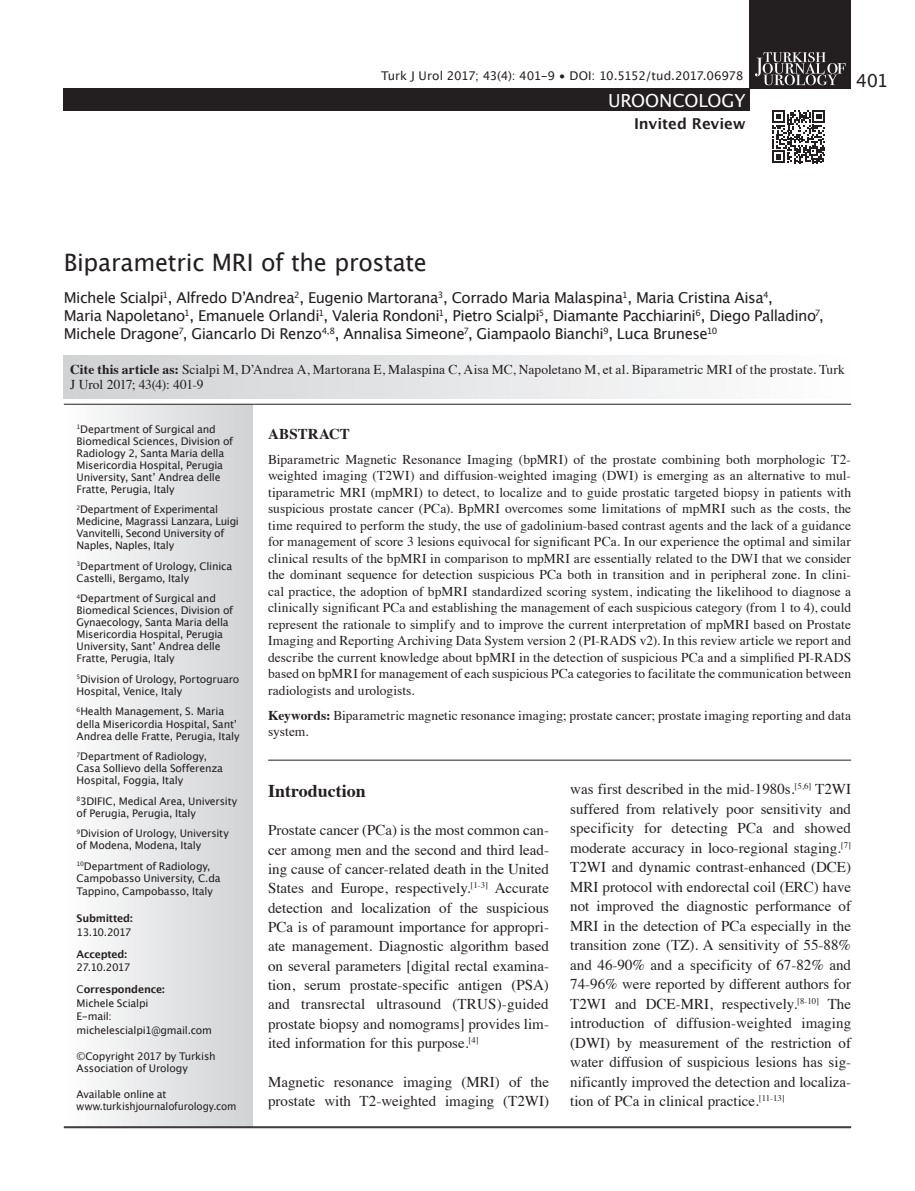
<style>
.page{position:relative;width:915px;height:1191px;background:#fff}
.page>*{position:absolute;margin:0;border:0;box-sizing:border-box;transform-origin:0 0}
.zz_Uroloji_running{font:24px "Lucida Grande";letter-spacing:-.01em;color:#231f20}
.Normal__Web{font:700 18px "Times";color:#231f20}
.zz_Uroloji_running-2{font:18px "Lucida Grande";letter-spacing:-.005em;color:#fff}
.zz_Uroloji_running-3{font:18px "Lucida Grande";color:#231f20}
.Normal__Web-2{font:15px/19.5px "Times";color:#231f20;text-align:justify}
.zz_Uroloji_running-4{font:15px/18px "Lucida Grande";letter-spacing:-.03em;color:#231f20}
.zz_Uroloji_running-5{font:700 15px "Lucida Grande";letter-spacing:-.01em;color:#231f20}
.zz_Uroloji_running-6{font:700 15px "Times";letter-spacing:.01em;color:#231f20}
.zz_Uroloji_running-7{font:13.5px/16.5px "Times";letter-spacing:.005em;color:#231f20}
.zz_Uroloji_running-8{font:12px "Lucida Grande";letter-spacing:-.025em;color:#231f20}
.zz_Uroloji_running-9{font:10.5px/12px "Lucida Grande";letter-spacing:-.015em;color:#231f20}
.zz_Uroloji_running-10{font:700 10.5px "Lucida Grande";letter-spacing:-.02em;color:#231f20}
.zz_Uroloji_running-11{font:10.5px "Lucida Grande";letter-spacing:-.015em;color:#231f20;scale:.95 1}
.s1{font-weight:700}
.s2{font-weight:400}
</style>
<div class="page">
<div style="left:749px;top:0;width:101px;height:89px;background:#231f20"></div>
<div style="left:64px;top:88px;width:685px;height:23px;background:#231f20"></div>
<svg style="left:755px;top:52px;width:90px;height:33px"></svg>
<svg style="left:772px;top:110px;width:53px;height:53px"></svg>
<div style="left:64px;top:404px;width:189px;height:723px;background:linear-gradient(to right,#fefefe,#d0d1d4)"></div>
<hr style="left:64px;top:404px;width:786px;height:1px;background:#231f20">
<hr style="left:64px;top:1127px;width:786px;height:1px;background:#231f20">
<hr style="left:64px;top:1126px;width:786px;height:1px;background:#231f20">
<div style="left:64px;top:355px;width:786px;height:43px;background:linear-gradient(to right,#d0d1d4,#fdfefe)"></div>
<hr style="left:268px;top:759px;width:582px;height:1px;background:#231f20">
<p class="zz_Uroloji_running-8" style="left:381px;top:69px;width:364px">Turk J Urol 2017; 43(4): 401-9 • DOI: 10.5152/tud.2017.06978</p>
<p class="zz_Uroloji_running-2" style="left:608px;top:90px;width:139px">UROONCOLOGY</p>
<p class="zz_Uroloji_running-5" style="left:634px;top:112px;width:113px">Invited Review</p>
<p class="zz_Uroloji_running-3" style="left:855px;top:70px;width:34px">401</p>
<p class="zz_Uroloji_running" style="left:64px;top:249px;width:364px">Biparametric MRI of the prostate</p>
<p class="zz_Uroloji_running-4" style="left:64px;top:289px;width:761px">Michele Scialpi<sup>1</sup>, Alfredo D’Andrea<sup>2</sup>, Eugenio Martorana<sup>3</sup>, Corrado Maria Malaspina<sup>1</sup>, Maria Cristina Aisa<sup>4</sup>,<br>Maria Napoletano<sup>1</sup>, Emanuele Orlandi<sup>1</sup>, Valeria Rondoni<sup>1</sup>, Pietro Scialpi<sup>5</sup>, Diamante Pacchiarini<sup>6</sup>, Diego Palladino<sup>7</sup>,<br>Michele Dragone<sup>7</sup>, Giancarlo Di Renzo<sup>4,8</sup>, Annalisa Simeone<sup>7</sup>, Giampaolo Bianchi<sup>9</sup>, Luca Brunese<sup>10</sup></p>
<p class="zz_Uroloji_running-7" style="left:70px;top:361px;width:775px;line-height:15px"><span class="s1">Cite this article as:</span> Scialpi M, D’Andrea A, Martorana E, Malaspina C, Aisa MC, Napoletano M, et al. Biparametric MRI of the prostate. Turk<br>J Urol 2017; 43(4): 401-9</p>
<p class="zz_Uroloji_running-9" style="left:77px;top:423px;width:158px"><sup>1</sup>Department of Surgical and<br>Biomedical Sciences, Division of<br>Radiology 2, Santa Maria della<br>Misericordia Hospital, Perugia<br>University, Sant’ Andrea delle<br>Fratte, Perugia, Italy</p>
<p class="zz_Uroloji_running-9" style="left:77px;top:504px;width:164px"><sup>2</sup>Department of Experimental<br>Medicine, Magrassi Lanzara, Luigi<br>Vanvitelli, Second University of<br>Naples, Naples, Italy</p>
<p class="zz_Uroloji_running-9" style="left:77px;top:560px;width:157px"><sup>3</sup>Department of Urology, Clinica<br>Castelli, Bergamo, Italy</p>
<p class="zz_Uroloji_running-9" style="left:77px;top:593px;width:158px"><sup>4</sup>Department of Surgical and<br>Biomedical Sciences, Division of<br>Gynaecology, Santa Maria della<br>Misericordia Hospital, Perugia<br>University, Sant’ Andrea delle<br>Fratte, Perugia, Italy</p>
<p class="zz_Uroloji_running-9" style="left:77px;top:673px;width:164px"><sup>5</sup>Division of Urology, Portogruaro<br>Hospital, Venice, Italy</p>
<p class="zz_Uroloji_running-9" style="left:77px;top:706px;width:164px"><sup>6</sup>Health Management, S. Maria della Misericordia Hospital, Sant’<br>Andrea delle Fratte, Perugia, Italy</p>
<p class="zz_Uroloji_running-9" style="left:77px;top:750px;width:148px"><sup>7</sup>Department of Radiology,<br>Casa Sollievo della Sofferenza<br>Hospital, Foggia, Italy</p>
<p class="zz_Uroloji_running-9" style="left:77px;top:795px;width:162px"><sup>8</sup>3DIFIC, Medical Area, University of Perugia, Perugia, Italy</p>
<p class="zz_Uroloji_running-9" style="left:77px;top:827px;width:154px"><sup>9</sup>Division of Urology, University of Modena, Modena, Italy</p>
<p class="zz_Uroloji_running-9" style="left:77px;top:860px;width:145px"><sup>10</sup>Department of Radiology,<br>Campobasso University, C.da</p>
<p class="zz_Uroloji_running-9" style="left:77px;top:885px;width:138px">Tappino, Campobasso, Italy</p>
<p class="zz_Uroloji_running-10" style="left:77px;top:909px;width:57px">Submitted:</p>
<p class="zz_Uroloji_running-9" style="left:77px;top:926px;width:56px">13.10.2017</p>
<p class="zz_Uroloji_running-10" style="left:77px;top:945px;width:52px">Accepted:</p>
<p class="zz_Uroloji_running-9" style="left:77px;top:961px;width:55px">27.10.2017</p>
<p class="zz_Uroloji_running-10" style="left:77px;top:980px;width:90px"><span class="s2">C</span>orrespondence:</p>
<p class="zz_Uroloji_running-9" style="left:77px;top:997px;width:73px">Michele Scialpi</p>
<p class="zz_Uroloji_running-9" style="left:77px;top:1009px;width:137px;line-height:13.5px">E-mail: michelescialpi1@gmail.com</p>
<p class="zz_Uroloji_running-9" style="left:77px;top:1049px;width:140px;line-height:12.6px">©Copyright 2017 by Turkish<br>Association of Urology</p>
<p class="zz_Uroloji_running-9" style="left:77px;top:1088px;width:91px">Available online at</p>
<p class="zz_Uroloji_running-11" style="left:77px;top:1100px;width:170px">www.turkishjournalofurology.com</p>
<p class="zz_Uroloji_running-6" style="left:268px;top:419px;width:83px">ABSTRACT</p>
<p class="zz_Uroloji_running-7" style="left:268px;top:450px;width:584px;text-align:justify">Biparametric Magnetic Resonance Imaging (bpMRI) of the prostate combining both morphologic T2- weighted imaging (T2WI) and diffusion-weighted imaging (DWI) is emerging as an alternative to mul&shy;tiparametric MRI (mpMRI) to detect, to localize and to guide prostatic targeted biopsy in patients with suspicious prostate cancer (PCa). BpMRI overcomes some limitations of mpMRI such as the costs, the time required to perform the study, the use of gadolinium-based contrast agents and the lack of a guidance for management of score 3 lesions equivocal for significant PCa. In our experience the optimal and similar clinical results of the bpMRI in comparison to mpMRI are essentially related to the DWI that we consider the dominant sequence for detection suspicious PCa both in transition and in peripheral zone. In clini&shy;cal practice, the adoption of bpMRI standardized scoring system, indicating the likelihood to diagnose a clinically significant PCa and establishing the management of each suspicious category (from 1 to 4), could represent the rationale to simplify and to improve the current interpretation of mpMRI based on Prostate Imaging and Reporting Archiving Data System version 2 (PI-RADS v2). In this review article we report and describe the current knowledge about bpMRI in the detection of suspicious PCa and a simplified PI-RADS based on bpMRI for management of each suspicious PCa categories to facilitate the communication between radiologists and urologists.</p>
<p class="zz_Uroloji_running-7" style="left:268px;top:706px;width:584px"><span class="s1">Keywords:</span> Biparametric magnetic resonance imaging; prostate cancer; prostate imaging reporting and data system.</p>
<p class="Normal__Web" style="left:268px;top:773px;width:99px">Introduction</p>
<p class="Normal__Web-2" style="left:268px;top:819px;width:282px">Prostate cancer (PCa) is the most common can&shy;cer among men and the second and third lead&shy;ing cause of cancer-related death in the United States and Europe, respectively.<sup>[1-3]</sup> Accurate detection and localization of the suspicious PCa is of paramount importance for appropri&shy;ate management. Diagnostic algorithm based on several parameters [digital rectal examina&shy;tion, serum prostate-specific antigen (PSA) and transrectal ultrasound (TRUS)-guided prostate biopsy and nomograms] provides lim&shy;ited information for this purpose.<sup>[4]</sup></p>
<p class="Normal__Web-2" style="left:268px;top:1071px;width:282px">Magnetic resonance imaging (MRI) of the prostate with T2-weighted imaging (T2WI)</p>
<p class="Normal__Web-2" style="left:570px;top:778px;width:282px">was first described in the mid-1980s.<sup>[5,6]</sup> T2WI suffered from relatively poor sensitivity and specificity for detecting PCa and showed moderate accuracy in loco-regional staging.<sup>[7] </sup>T2WI and dynamic contrast-enhanced (DCE)<br>MRI protocol with endorectal coil (ERC) have not improved the diagnostic performance of MRI in the detection of PCa especially in the transition zone (TZ). A sensitivity of 55-88% and 46-90% and a specificity of 67-82% and 74-96% were reported by different authors for T2WI and DCE-MRI, respectively.<sup>[8-10]</sup> The introduction of diffusion-weighted imaging (DWI) by measurement of the restriction of water diffusion of suspicious lesions has sig&shy;nificantly improved the detection and localiza&shy;tion of PCa in clinical practice.<sup>[11-13]</sup></p>
</div>
